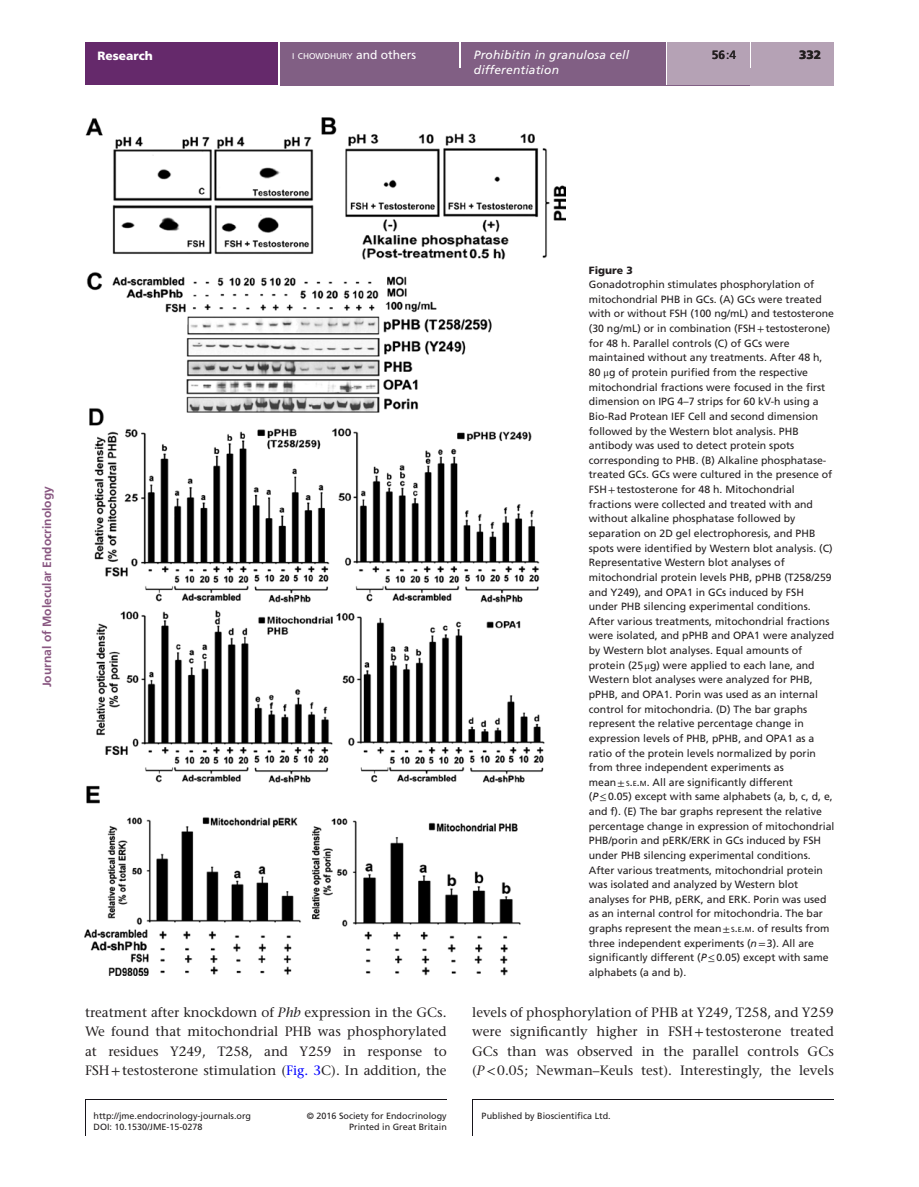
<style>
.page{position:relative;width:919px;height:1187px;background:#fff}
.page>*{position:absolute;margin:0;border:0;box-sizing:border-box;transform-origin:0 0}
.t1{font:500 13.5px/19.5px "Stone Serif Std";color:#231f20;text-align:justify}
.t2{font:italic 12px "Frutiger LT Std";letter-spacing:.015em;color:#fff}
.t3{font:700 12px "Frutiger LT Std";color:#895781}
.t4{font:900 12px "Frutiger LT Std";color:#fff}
.t5{font:700 12px "Frutiger LT Std";color:#231f20}
.t6{font:900 12px "Frutiger LT Std";color:#231f20}
.t7{font:10.5px/14.7px "Frutiger LT Std";color:#231f20}
.t8{font:900 10.5px "Frutiger LT Std";color:#231f20}
.t9{font:9px/11.4px "Frutiger LT Std";color:#231f20;text-align:right}
.t10{font:8.4px "Frutiger LT Std";color:#fff}
.s1{font-size:12px}
.s2{font-weight:400}
.s3{font-family:"STIX General"}
.s4{font-size:7.35px}
.s5{font-style:inherit}
.s6{font-style:italic}
.s7{font-family:"STIX General";font-weight:400}
.s8{color:#00f}
</style>
<div class="page">
<hr style="left:85px;top:1099px;width:1px;height:36px;background:#17141a">
<hr style="left:472px;top:1099px;width:1px;height:36px;background:#17141a">
<hr style="left:85px;top:1099px;width:361px;height:1px;background:#17141a">
<hr style="left:472px;top:1099px;width:361px;height:1px;background:#17141a">
<div style="left:85px;top:43px;width:194px;height:42px;background:#65296b"></div>
<div style="left:280px;top:51px;width:553px;height:34px;background:#815f84"></div>
<div style="left:280px;top:43px;width:179px;height:8px;background:#815f84"></div>
<hr style="left:459px;top:43px;width:2px;height:25px;background:#fff">
<div style="left:461px;top:43px;width:204px;height:42px;background:#815f84"></div>
<hr style="left:665px;top:43px;width:2px;height:42px;background:#fff">
<div style="left:667px;top:43px;width:82px;height:42px;background:#b5a2b5"></div>
<div style="left:749px;top:68px;width:84px;height:17px;background:#b5a2b5"></div>
<hr style="left:749px;top:43px;width:2px;height:25px;background:#fff">
<div style="left:751px;top:43px;width:82px;height:25px;background:#b5a2b5"></div>
<img style="left:85px;top:117px;width:481px;height:858px">
<p class="t4" style="left:97px;top:48px;width:57px">Research</p>
<p class="t10" style="left:292px;top:51px;width:125px">I CHOWDHURY <span class="s1">and others</span></p>
<p class="t2" style="left:474px;top:48px;width:157px">Prohibitin in granulosa cell</p>
<p class="t6" style="left:799px;top:48px;width:24px">332</p>
<p class="t2" style="left:474px;top:63px;width:87px">differentiation</p>
<p class="t5" style="left:711px;top:48px;width:26px">56<span class="s2">:4</span></p>
<p class="t3" style="left:40px;top:687px;width:202px;rotate:-90deg">Journal of Molecular Endocrinology</p>
<p class="t8" style="left:589px;top:263px;width:45px">Figure 3</p>
<p class="t7" style="left:589px;top:277px;width:247px">Gonadotrophin stimulates phosphorylation of mitochondrial PHB in GCs. (A) GCs were treated with or without FSH (100 ng/mL) and testosterone (30 ng/mL) or in combination (FSH<span class="s3">+</span>testosterone) for 48 h. Parallel controls (C) of GCs were maintained without any treatments. After 48 h, 80 <span class="s3">μ</span>g of protein purified from the respective mitochondrial fractions were focused in the first dimension on IPG 4–7 strips for 60 kV-h using a Bio-Rad Protean IEF Cell and second dimension followed by the Western blot analysis. PHB antibody was used to detect protein spots corresponding to PHB. (B) Alkaline phosphatase&shy;treated GCs. GCs were cultured in the presence of FSH<span class="s3">+</span>testosterone for 48 h. Mitochondrial fractions were collected and treated with and without alkaline phosphatase followed by separation on 2D gel electrophoresis, and PHB spots were identified by Western blot analysis. (C)<br>Representative Western blot analyses of mitochondrial protein levels PHB, pPHB (T258/259 and Y249), and OPA1 in GCs induced by FSH under PHB silencing experimental conditions.<br>After various treatments, mitochondrial fractions were isolated, and pPHB and OPA1 were analyzed by Western blot analyses. Equal amounts of protein (25<span class="s3">μ</span>g) were applied to each lane, and Western blot analyses were analyzed for PHB, pPHB, and OPA1. Porin was used as an internal control for mitochondria. (D) The bar graphs represent the relative percentage change in expression levels of PHB, pPHB, and OPA1 as a ratio of the protein levels normalized by porin from three independent experiments as<br>mean<span class="s3">±</span> <span class="s4">S</span><span class="s5">.</span><span class="s4">E</span><span class="s5">.</span><span class="s4">M</span>. All are significantly different (<span class="s6">P</span><span class="s3">≤</span>0.05) except with same alphabets (a, b, c, d, e, and f). (E) The bar graphs represent the relative percentage change in expression of mitochondrial PHB/porin and pERK/ERK in GCs induced by FSH under PHB silencing experimental conditions.<br>After various treatments, mitochondrial protein was isolated and analyzed by Western blot analyses for PHB, pERK, and ERK. Porin was used as an internal control for mitochondria. The bar graphs represent the mean<span class="s3">±</span> <span class="s4">S</span><span class="s5">.</span><span class="s4">E</span><span class="s5">.</span><span class="s4">M</span><span class="s5">.</span> of results from three independent experiments (<span class="s6">n</span><span class="s3">=</span>3). All are significantly different (<span class="s6">P</span><span class="s3">≤</span>0.05) except with same alphabets (a and b).</p>
<p class="t1" style="left:85px;top:1002px;width:363px">treatment after knockdown of <span class="s6">Phb</span> expression in the GCs.<br>We found that mitochondrial PHB was phosphorylated at residues Y249, T258, and Y259 in response to FSH<span class="s7">+</span>testosterone stimulation (<span class="s8">Fig. 3</span>C). In addition, the</p>
<p class="t1" style="left:472px;top:1002px;width:363px">levels of phosphorylation of PHB at Y249, T258, and Y259 were significantly higher in FSH<span class="s7">+</span>testosterone treated GCs than was observed in the parallel controls GCs (<span class="s6">P</span><span class="s7">&lt;</span>0.05; Newman–Keuls test). Interestingly, the levels</p>
<p class="t9" style="left:93px;top:1109px;width:159px">http://jme.endocrinology-journals.org</p>
<p class="t9" style="left:307px;top:1109px;width:141px">© 2016 Society for Endocrinology<br>Printed in Great Britain</p>
<p class="t9" style="left:481px;top:1110px;width:131px">Published by Bioscientifica Ltd.</p>
<p class="t9" style="left:93px;top:1121px;width:111px">DOI: 10.1530/JME-15-0278</p>
</div>
